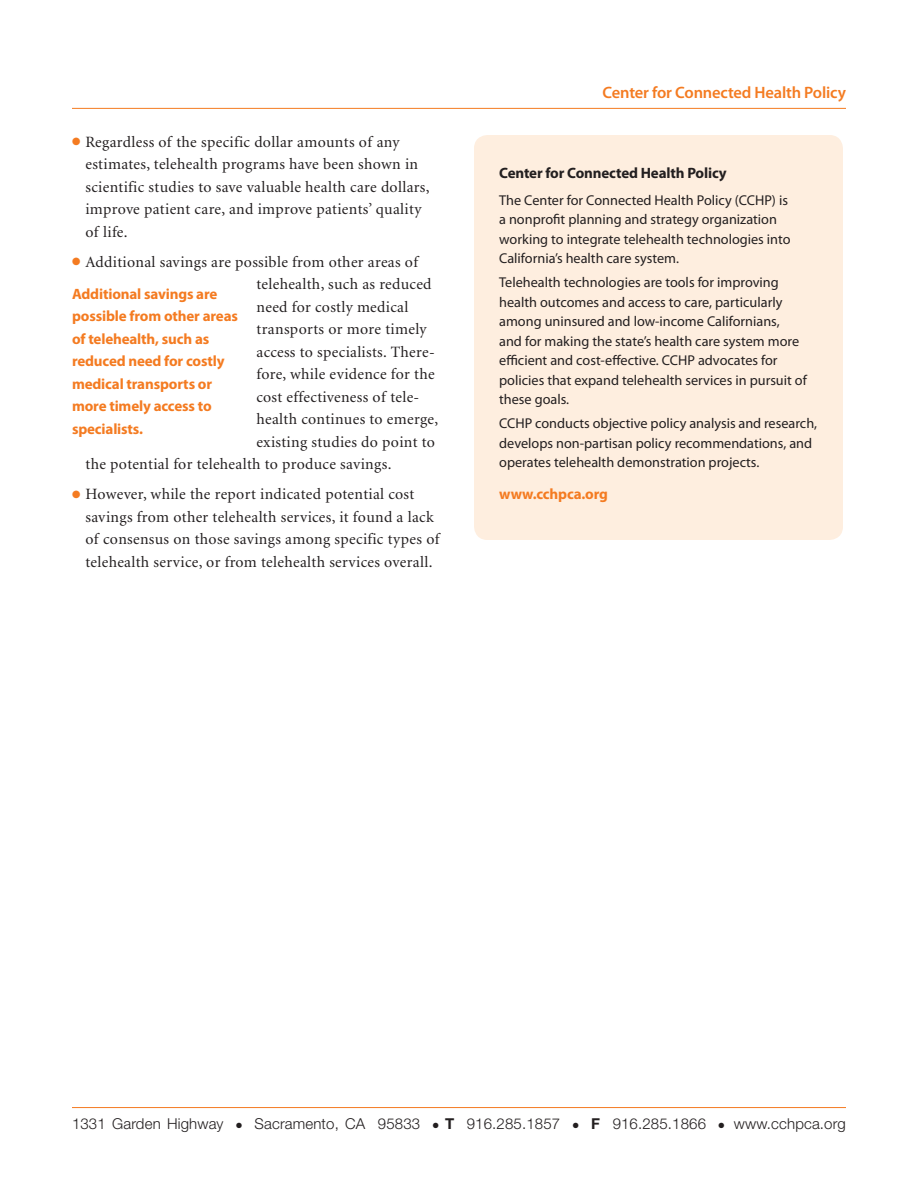
<style>
.page{position:relative;width:918px;height:1188px;background:#fff}
.page>*{position:absolute;margin:0;border:0;box-sizing:border-box;transform-origin:0 0}
.t1{font:600 16.5px "Myriad Pro";letter-spacing:-.01em;color:#f47b21}
.t2{font:15.75px/22.5px "Minion";letter-spacing:.02em;color:#231f20}
.t3{font:700 15px/22.5px "Myriad Pro";letter-spacing:-.01em;color:#f47b21}
.t4{font:300 15px "Helvetica Neue";letter-spacing:.01em;color:#231f20}
.t5{font:700 15px "Myriad Pro";letter-spacing:-.01em;color:#231f20}
.t6{font:14.25px/19.5px "Myriad Pro";color:#231f20}
.s1{color:#f47b21}
.s2{font-weight:700}
</style>
<div class="page">
<hr style="left:72px;top:1107px;width:774px;height:1px;background:#f47b21">
<hr style="left:72px;top:108px;width:774px;height:1px;background:#f47b21">
<div style="left:474px;top:135px;width:369px;height:405px;background:#feeedf;border-radius:14px"></div>
<p class="t2" style="left:85px;top:131px;width:346px;text-indent:-13px"><span class="s1">●</span> Regardless of the specific dollar amounts of any estimates, telehealth programs have been shown in scientific studies to save valuable health care dollars, improve patient care, and improve patients’ quality of life.</p>
<p class="t2" style="left:72px;top:251px;width:348px"><span class="s1">●</span> Additional savings are possible from other areas of</p>
<p class="t2" style="left:256px;top:274px;width:177px">telehealth, such as reduced</p>
<p class="t2" style="left:256px;top:296px;width:153px">need for costly medical</p>
<p class="t2" style="left:256px;top:319px;width:172px">transports or more timely</p>
<p class="t2" style="left:256px;top:341px;width:180px">access to specialists. There-</p>
<p class="t2" style="left:256px;top:364px;width:180px">fore, while evidence for the</p>
<p class="t2" style="left:256px;top:386px;width:164px">cost effectiveness of tele-</p>
<p class="t2" style="left:256px;top:409px;width:183px">health continues to emerge,</p>
<p class="t2" style="left:256px;top:431px;width:180px">existing studies do point to</p>
<p class="t2" style="left:85px;top:454px;width:307px">the potential for telehealth to produce savings.</p>
<p class="t2" style="left:85px;top:484px;width:355px;text-indent:-13px"><span class="s1">●</span> However, while the report indicated potential cost savings from other telehealth services, it found a lack of consensus on those savings among specific types of telehealth service, or from telehealth services overall.</p>
<p class="t3" style="left:72px;top:282px;width:167px">Additional savings are possible from other areas of telehealth, such as reduced need for costly medical transports or more timely access to specialists.</p>
<p class="t1" style="left:603px;top:82px;width:245px">Center for Connected Health Policy</p>
<p class="t5" style="left:499px;top:163px;width:229px">Center for Connected Health Policy</p>
<p class="t6" style="left:499px;top:190px;width:293px">The Center for Connected Health Policy (CCHP) is a nonprofit planning and strategy organization working to integrate telehealth technologies into California’s health care system.</p>
<p class="t6" style="left:499px;top:272px;width:309px">Telehealth technologies are tools for improving health outcomes and access to care, particularly among uninsured and low-income Californians,<br>and for making the state’s health care system more efficient and cost-effective. CCHP advocates for policies that expand telehealth services in pursuit of these goals.</p>
<p class="t6" style="left:499px;top:413px;width:320px">CCHP conducts objective policy analysis and research, develops non-partisan policy recommendations, and operates telehealth demonstration projects.</p>
<p class="t3" style="left:499px;top:482px;width:110px">www.cchpca.org</p>
<p class="t4" style="left:72px;top:1115px;width:775px">1331 Garden Highway ● Sacramento, CA 95833 ● <span class="s2">T</span> 916.285.1857 ● <span class="s2">F</span> 916.285.1866 ● www.cchpca.org</p>
</div>
